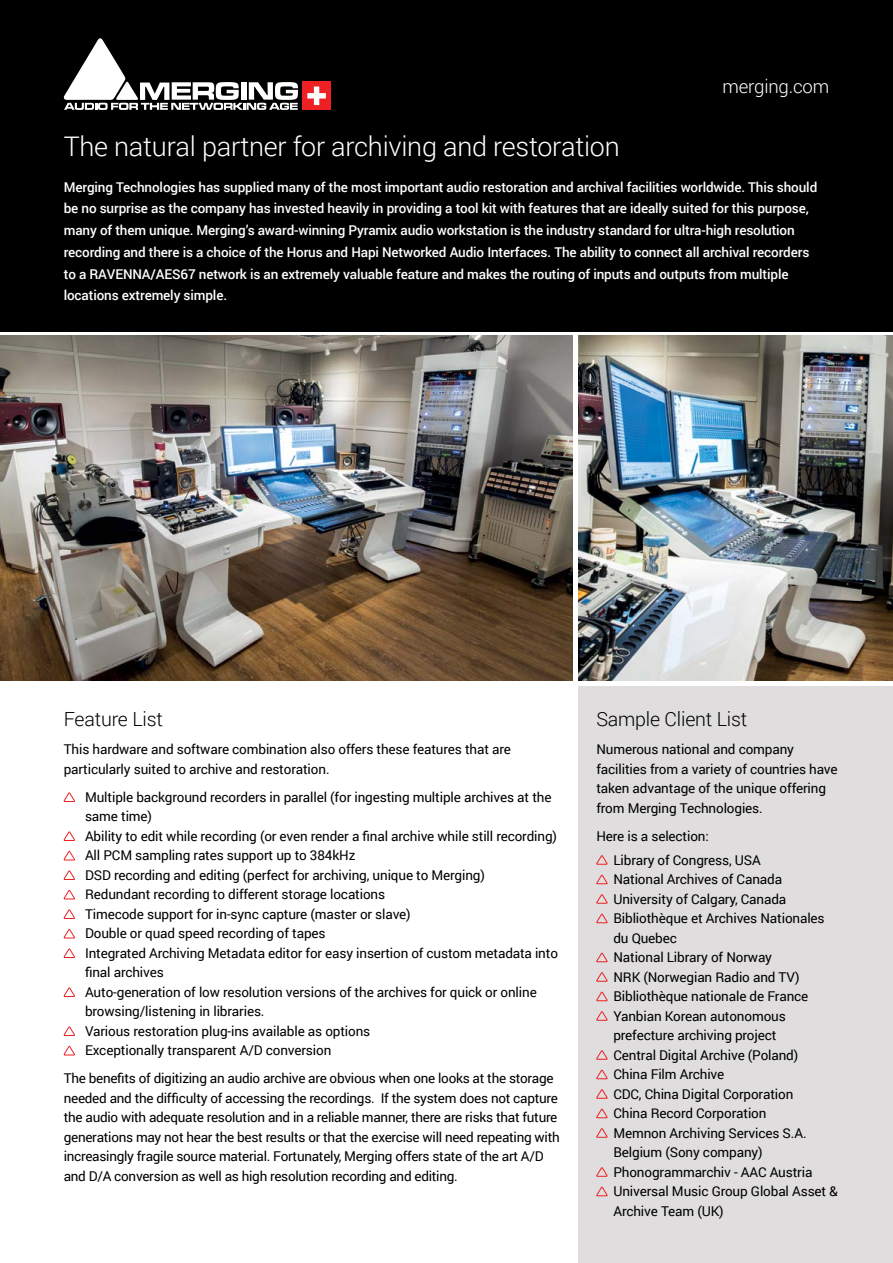
<style>
.page{position:relative;width:893px;height:1263px;background:#fff}
.page>*{position:absolute;margin:0;border:0;box-sizing:border-box;transform-origin:0 0}
.t1{font:300 27px "Roboto";letter-spacing:-.01em;color:#fff}
.t2{font:300 19.5px "Roboto";letter-spacing:-.01em;color:#000}
.t3{font:300 18.6px "Roboto";letter-spacing:-.01em;color:#fff}
.t4{font:13.5px/19.5px "Roboto";letter-spacing:-.01em;color:#000}
.t5{font:500 13.5px/21.8px "Roboto";letter-spacing:-.01em;color:#fff}
</style>
<div class="page">
<div style="left:578px;top:687px;width:315px;height:576px;background:#dfdddd"></div>
<img style="left:578px;top:336px;width:315px;height:344px">
<img style="left:0;top:336px;width:572px;height:344px">
<svg style="left:64px;top:792px;width:11px;height:10px"></svg>
<svg style="left:64px;top:831px;width:11px;height:10px"></svg>
<svg style="left:64px;top:851px;width:11px;height:10px"></svg>
<svg style="left:64px;top:870px;width:11px;height:10px"></svg>
<svg style="left:64px;top:890px;width:11px;height:10px"></svg>
<svg style="left:64px;top:909px;width:11px;height:10px"></svg>
<svg style="left:64px;top:929px;width:11px;height:10px"></svg>
<svg style="left:64px;top:948px;width:11px;height:10px"></svg>
<svg style="left:64px;top:987px;width:11px;height:10px"></svg>
<svg style="left:64px;top:1026px;width:11px;height:10px"></svg>
<svg style="left:64px;top:1046px;width:11px;height:10px"></svg>
<div style="left:0;top:0;width:893px;height:332px;background:#000"></div>
<div style="left:302px;top:82px;width:29px;height:28px;background:#ed2124"></div>
<svg style="left:307px;top:87px;width:19px;height:18px"></svg>
<svg style="left:63px;top:38px;width:235px;height:72px"></svg>
<svg style="left:597px;top:855px;width:11px;height:10px"></svg>
<svg style="left:597px;top:874px;width:11px;height:10px"></svg>
<svg style="left:597px;top:894px;width:11px;height:10px"></svg>
<svg style="left:597px;top:913px;width:11px;height:10px"></svg>
<svg style="left:597px;top:952px;width:11px;height:10px"></svg>
<svg style="left:597px;top:972px;width:11px;height:10px"></svg>
<svg style="left:597px;top:991px;width:11px;height:10px"></svg>
<svg style="left:597px;top:1011px;width:11px;height:10px"></svg>
<svg style="left:597px;top:1050px;width:11px;height:10px"></svg>
<svg style="left:597px;top:1069px;width:11px;height:10px"></svg>
<svg style="left:597px;top:1089px;width:11px;height:10px"></svg>
<svg style="left:597px;top:1108px;width:11px;height:10px"></svg>
<svg style="left:597px;top:1128px;width:11px;height:10px"></svg>
<svg style="left:597px;top:1167px;width:11px;height:10px"></svg>
<svg style="left:597px;top:1186px;width:11px;height:10px"></svg>
<h1 class="t1" style="left:64px;top:128px;width:557px">The natural partner for archiving and restoration</h1>
<h3 class="t3" style="left:722px;top:73px;width:108px">merging.com</h3>
<p class="t5" style="left:64px;top:175px;width:755px">Merging Technologies has supplied many of the most important audio restoration and archival facilities worldwide. This should be no surprise as the company has invested heavily in providing a tool kit with features that are ideally suited for this purpose, many of them unique. Merging’s award-winning Pyramix audio workstation is the industry standard for ultra-high resolution recording and there is a choice of the Horus and Hapi Networked Audio Interfaces. The ability to connect all archival recorders to a RAVENNA/AES67 network is an extremely valuable feature and makes the routing of inputs and outputs from multiple locations extremely simple.</p>
<h2 class="t2" style="left:64px;top:706px;width:101px">Feature List</h2>
<p class="t4" style="left:64px;top:739px;width:449px">This hardware and software combination also offers these features that are particularly suited to archive and restoration.</p>
<p class="t4" style="left:85px;top:787px;width:474px">Multiple background recorders in parallel (for ingesting multiple archives at the same time)<br>Ability to edit while recording (or even render a final archive while still recording)<br>All PCM sampling rates support up to 384kHz<br>DSD recording and editing (perfect for archiving, unique to Merging)<br>Redundant recording to different storage locations<br>Timecode support for in-sync capture (master or slave)<br>Double or quad speed recording of tapes<br>Integrated Archiving Metadata editor for easy insertion of custom metadata into final archives<br>Auto-generation of low resolution versions of the archives for quick or online browsing/listening in libraries.<br>Various restoration plug-ins available as options<br>Exceptionally transparent A/D conversion</p>
<p class="t4" style="left:64px;top:1068px;width:497px">The benefits of digitizing an audio archive are obvious when one looks at the storage needed and the difficulty of accessing the recordings. If the system does not capture the audio with adequate resolution and in a reliable manner, there are risks that future generations may not hear the best results or that the exercise will need repeating with increasingly fragile source material. Fortunately, Merging offers state of the art A/D and D/A conversion as well as high resolution recording and editing.</p>
<h2 class="t2" style="left:596px;top:706px;width:152px">Sample Client List</h2>
<p class="t4" style="left:596px;top:739px;width:243px">Numerous national and company facilities from a variety of countries have taken advantage of the unique offering from Merging Technologies.</p>
<p class="t4" style="left:613px;top:824px;width:149px;line-height:23.7px;text-indent:-17px">Here is a selection:<br>Library of Congress, USA</p>
<p class="t4" style="left:613px;top:869px;width:226px">National Archives of Canada<br>University of Calgary, Canada<br>Bibliothèque et Archives Nationales du Quebec<br>National Library of Norway<br>NRK (Norwegian Radio and TV)<br>Bibliothèque nationale de France<br>Yanbian Korean autonomous prefecture archiving project<br>Central Digital Archive (Poland)<br>China Film Archive<br>CDC, China Digital Corporation<br>China Record Corporation<br>Memnon Archiving Services S.A.<br>Belgium (Sony company)<br>Phonogrammarchiv - AAC Austria<br>Universal Music Group Global Asset &amp;<br>Archive Team (UK)</p>
</div>
